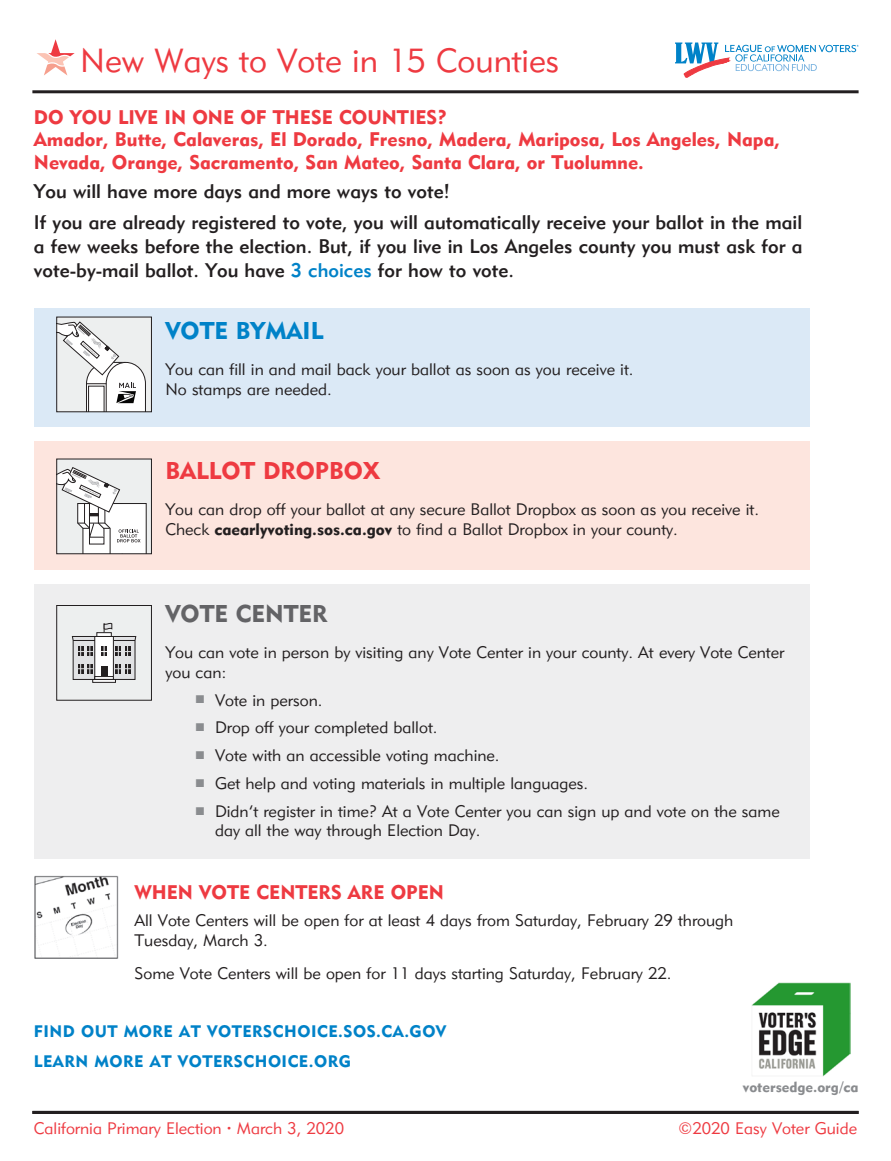
<style>
.page{position:relative;width:891px;height:1161px;background:#fff}
.page>*{position:absolute;margin:0;border:0;box-sizing:border-box;transform-origin:0 0}
.Page_Headers{font:33px "Geometric 415 BT Lite A";color:#ee3a41}
.subhead{font:24px "Geometric 415 BT Black A";color:#ee3a41}
.subhead-2{font:24px "Geometric 415 BT Black A";color:#0082c8}
.subhead-3{font:24px "Geometric 415 BT Black A";color:#636366}
.Body_text{font:19.5px/24px "Geometric 415 BT Medium A";color:#231f20;text-align:justify}
.Body_-_Subhead{font:19.5px/22.5px "Geometric 415 BT Black A";color:#ee3a41}
.Body_text-2{font:16.5px/19.5px "Geometric 415 BT Lite A";color:#231f20}
.subhead-4{font:16.5px "Geometric 415 BT Black A";letter-spacing:.03em;color:#0082c8}
.prop_text{font:16.5px "Geometric 415 BT Lite A";color:#ee3a41}
.Body_text-3{font:14.55px "Geometric 415 BT Black A";color:#8a8c8f}
.s1{color:#0082c8}
.s2{font-family:"Geometric 415 BT Black A"}
.s3{color:#8a8c8f}
</style>
<div class="page">
<hr style="left:32px;top:90px;width:827px;height:3px;background:#231f20">
<div style="left:34px;top:584px;width:776px;height:275px;background:#eeeeef"></div>
<div style="left:34px;top:441px;width:776px;height:129px;background:#fde5de"></div>
<div style="left:34px;top:309px;width:776px;height:118px;background:#dbe9f6"></div>
<svg style="left:37px;top:39px;width:38px;height:37px"></svg>
<div style="left:57px;top:317px;width:94px;height:95px;background:#edefef"></div>
<svg style="left:58px;top:321px;width:88px;height:89px"></svg>
<div style="left:56px;top:317px;width:96px;height:95px;border:1px solid #231f20"></div>
<div style="left:57px;top:459px;width:94px;height:95px;background:#edefef"></div>
<svg style="left:58px;top:467px;width:89px;height:85px"></svg>
<div style="left:56px;top:459px;width:96px;height:95px;border:1px solid #231f20"></div>
<div style="left:56px;top:605px;width:96px;height:96px;border:1px solid #231f20"></div>
<div style="left:92px;top:679px;width:24px;height:4px;border:1px solid #231f20"></div>
<svg style="left:72px;top:622px;width:65px;height:58px"></svg>
<img style="left:34px;top:875px;width:85px;height:84px">
<hr style="left:32px;top:1111px;width:827px;height:3px;background:#231f20">
<svg style="left:675px;top:43px;width:184px;height:34px"></svg>
<img style="left:751px;top:982px;width:99px;height:95px">
<p class="Page_Headers" style="left:80px;top:41px;width:481px">New Ways to Vote in 15 Counties</p>
<p class="Body_-_Subhead" style="left:34px;top:105px;width:748px">DO YOU LIVE IN ONE OF THESE COUNTIES?<br>Amador, Butte, Calaveras, El Dorado, Fresno, Madera, Mariposa, Los Angeles, Napa,<br>Nevada, Orange, Sacramento, San Mateo, Santa Clara, or Tuolumne.</p>
<p class="Body_text" style="left:34px;top:179px;width:417px">You will have more days and more ways to vote!</p>
<p class="Body_text" style="left:34px;top:210px;width:770px">If you are already registered to vote, you will automatically receive your ballot in the mail a few weeks before the election. But, if you live in Los Angeles county you must ask for a vote-by-mail ballot. You have <span class="s1">3 choices</span> for how to vote.</p>
<p class="subhead-2" style="left:165px;top:316px;width:159px">VOTE BYMAIL</p>
<p class="Body_text-2" style="left:165px;top:360px;width:470px">You can fill in and mail back your ballot as soon as you receive it.<br>No stamps are needed.</p>
<p class="subhead" style="left:165px;top:456px;width:216px">BALLOT DROPBOX</p>
<p class="Body_text-2" style="left:165px;top:500px;width:595px">You can drop off your ballot at any secure Ballot Dropbox as soon as you receive it.<br>Check <span class="s2">caearlyvoting.sos.ca.gov</span> to find a Ballot Dropbox in your county.</p>
<p class="subhead-3" style="left:165px;top:599px;width:164px">VOTE CENTER</p>
<p class="Body_text-2" style="left:165px;top:643px;width:621px">You can vote in person by visiting any Vote Center in your county. At every Vote Center you can:</p>
<p class="Body_text-2" style="left:196px;top:690px;width:128px"><span class="s3">■</span> Vote in person.</p>
<p class="Body_text-2" style="left:196px;top:718px;width:243px"><span class="s3">■</span> Drop off your completed ballot.</p>
<p class="Body_text-2" style="left:196px;top:745px;width:305px"><span class="s3">■</span> Vote with an accessible voting machine.</p>
<p class="Body_text-2" style="left:196px;top:773px;width:394px"><span class="s3">■</span> Get help and voting materials in multiple languages.</p>
<p class="Body_text-2" style="left:215px;top:801px;width:566px;text-indent:-19px"><span class="s3">■</span> Didn’t register in time? At a Vote Center you can sign up and vote on the same day all the way through Election Day.</p>
<p class="Body_-_Subhead" style="left:134px;top:881px;width:311px">WHEN VOTE CENTERS ARE OPEN</p>
<p class="Body_text-2" style="left:134px;top:911px;width:600px">All Vote Centers will be open for at least 4 days from Saturday, February 29 through<br>Tuesday, March 3.</p>
<p class="Body_text-2" style="left:134px;top:963px;width:539px">Some Vote Centers will be open for 11 days starting Saturday, February 22.</p>
<p class="subhead-4" style="left:34px;top:1021px;width:414px">FIND OUT MORE AT VOTERSCHOICE.SOS.CA.GOV</p>
<p class="subhead-4" style="left:34px;top:1051px;width:319px">LEARN MORE AT VOTERSCHOICE.ORG</p>
<p class="Body_text-3" style="left:743px;top:1078px;width:117px">votersedge.org/ca</p>
<p class="prop_text" style="left:34px;top:1118px;width:312px">California Primary Election <span class="s2">·</span> March 3, 2020</p>
<p class="prop_text" style="left:679px;top:1118px;width:180px">©2020 Easy Voter Guide</p>
</div>
